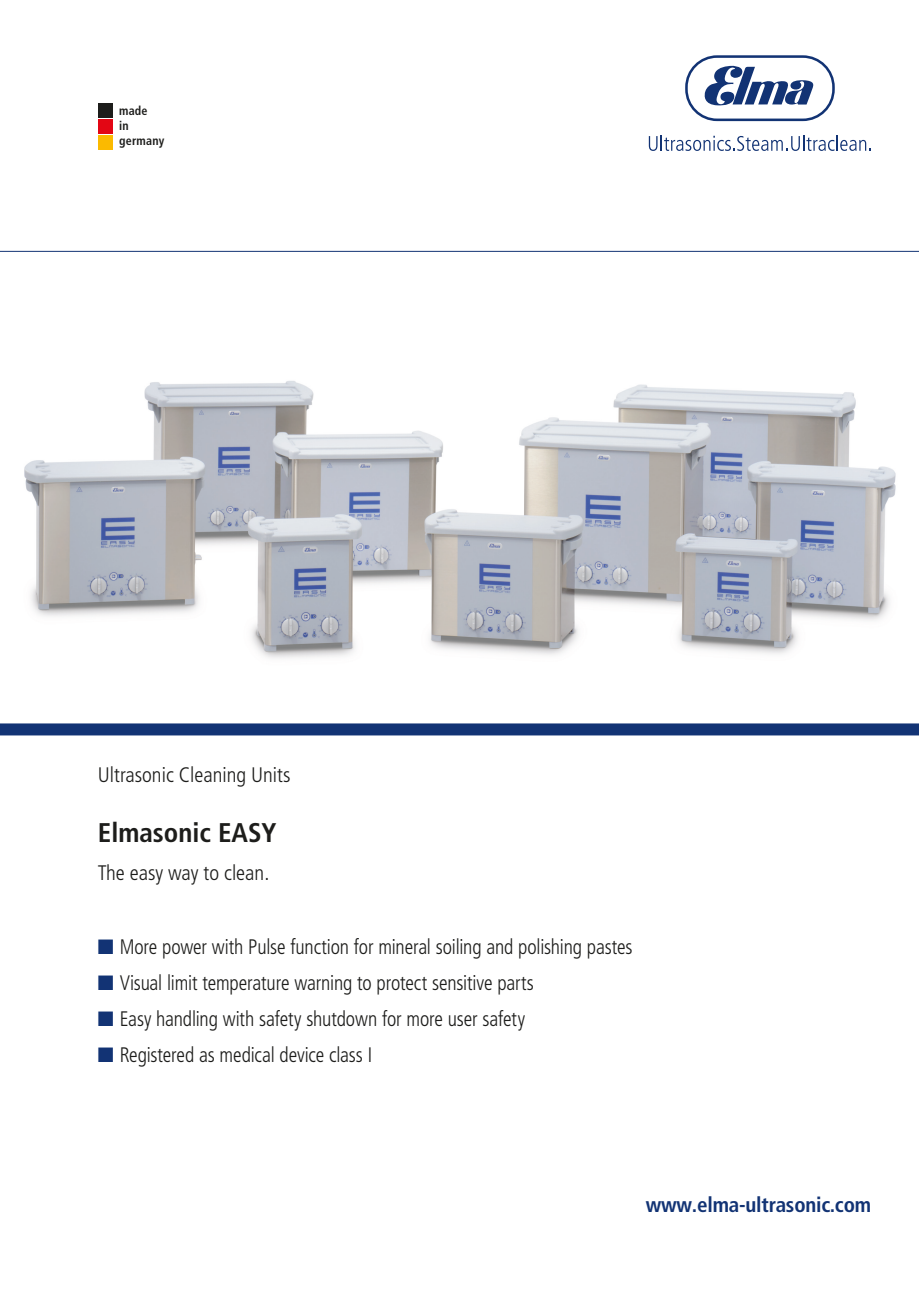
<style>
.page{position:relative;width:919px;height:1289px;background:#fff}
.page>*{position:absolute;margin:0;border:0;box-sizing:border-box;transform-origin:0 0}
.t1{font:700 condensed 27px "Frutiger LT Pro";color:#1d1d1b}
.t2{font:300 condensed 21px "Frutiger LT Pro";letter-spacing:-.01em;color:#1d1d1b;scale:.95 1}
.t3{font:300 condensed 21px "Frutiger LT Pro";letter-spacing:-.01em;color:#1d1d1b}
.t4{font:700 condensed 21px "Frutiger LT Pro";letter-spacing:-.01em;color:#123374}
.t5{font:700 condensed 12.6px "Frutiger LT Pro";letter-spacing:.02em;color:#1d1d1b;scale:.96 1}
.s1{color:#123374}
</style>
<div class="page">
<img style="left:24px;top:381px;width:872px;height:278px">
<hr style="left:0;top:251px;width:918px;height:1px;background:#123374">
<div style="left:0;top:723px;width:918px;height:12px;background:#123374"></div>
<svg style="left:685px;top:55px;width:149px;height:66px"></svg>
<svg style="left:648px;top:135px;width:223px;height:16px"></svg>
<div style="left:98px;top:119px;width:15px;height:15px;background:#e30614"></div>
<div style="left:98px;top:103px;width:15px;height:14px;background:#1d1d1b"></div>
<div style="left:98px;top:135px;width:15px;height:15px;background:#fbba00"></div>
<p class="t5" style="left:119px;top:103px;width:31px">made</p>
<p class="t5" style="left:119px;top:118px;width:11px">in</p>
<p class="t5" style="left:119px;top:133px;width:49px">germany</p>
<p class="t3" style="left:98px;top:762px;width:194px">Ultrasonic Cleaning Units</p>
<p class="t1" style="left:98px;top:816px;width:180px">Elmasonic EASY</p>
<p class="t3" style="left:98px;top:861px;width:173px">The easy way to clean.</p>
<p class="t2" style="left:98px;top:934px;width:564px"><span class="s1">■</span> More power with Pulse function for mineral soiling and polishing pastes</p>
<p class="t2" style="left:98px;top:970px;width:460px"><span class="s1">■</span> Visual limit temperature warning to protect sensitive parts</p>
<p class="t2" style="left:98px;top:1006px;width:451px"><span class="s1">■</span> Easy handling with safety shutdown for more user safety</p>
<p class="t2" style="left:98px;top:1042px;width:290px"><span class="s1">■</span> Registered as medical device class I</p>
<p class="t4" style="left:645px;top:1192px;width:227px">www.elma-ultrasonic.com</p>
</div>
